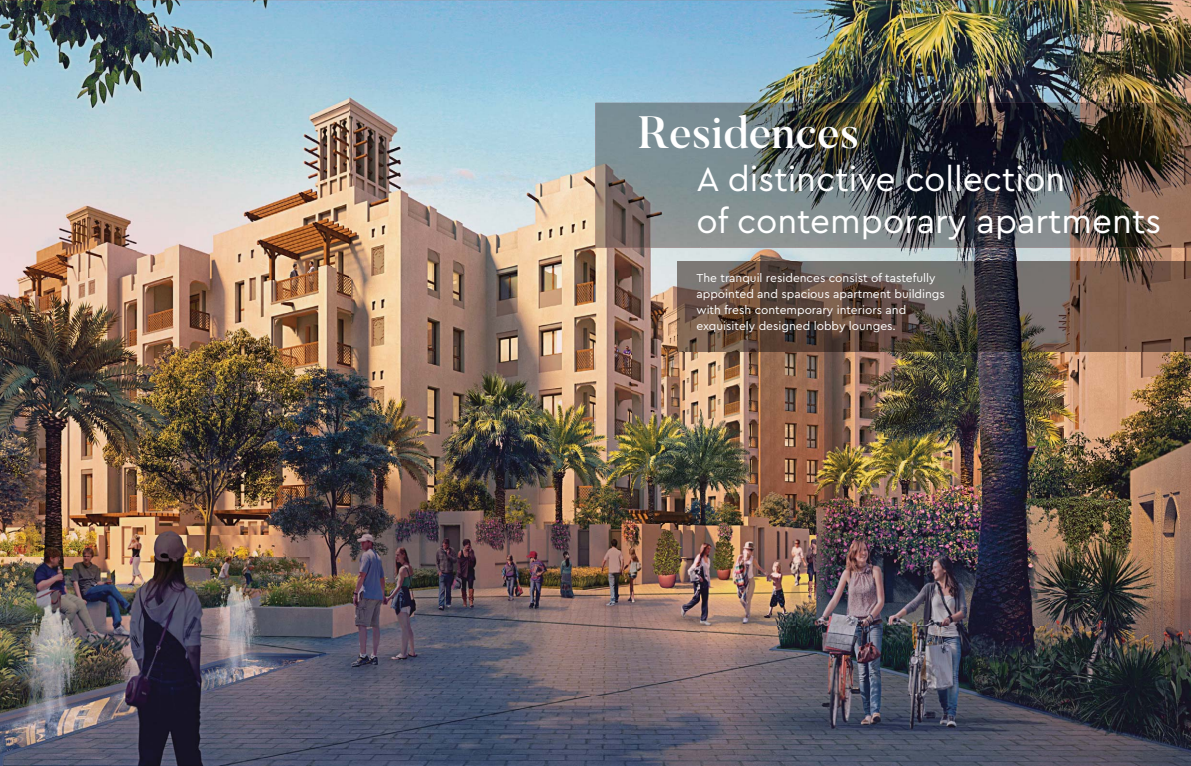
<style>
.page{position:relative;width:1191px;height:766px;background:#fff}
.page>*{position:absolute;margin:0;border:0;box-sizing:border-box;transform-origin:0 0}
.t1{font:500 45px "Butler";color:#fff}
.t2{font:35px/42px "Cera Pro DEMO";color:#fff}
.t3{font:12px/16px "Cera Pro";color:#fff}
</style>
<div class="page">
<img style="left:0;top:0;width:630px;height:765px">
<img style="left:630px;top:0;width:561px;height:103px">
<img style="left:630px;top:247px;width:70px;height:518px">
<img style="left:700px;top:247px;width:491px;height:14px">
<img style="left:700px;top:351px;width:491px;height:414px">
<img style="left:595px;top:103px;width:596px;height:144px">
<img style="left:677px;top:261px;width:514px;height:90px">
<h1 class="t1" style="left:638px;top:116px;width:223px">Residences</h1>
<h2 class="t2" style="left:696px;top:159px;width:466px">A distinctive collection<br>of contemporary apartments</h2>
<p class="t3" style="left:696px;top:270px;width:250px">The tranquil residences consist of tastefully appointed and spacious apartment buildings with fresh contemporary interiors and exquisitely designed lobby lounges.</p>
</div>
